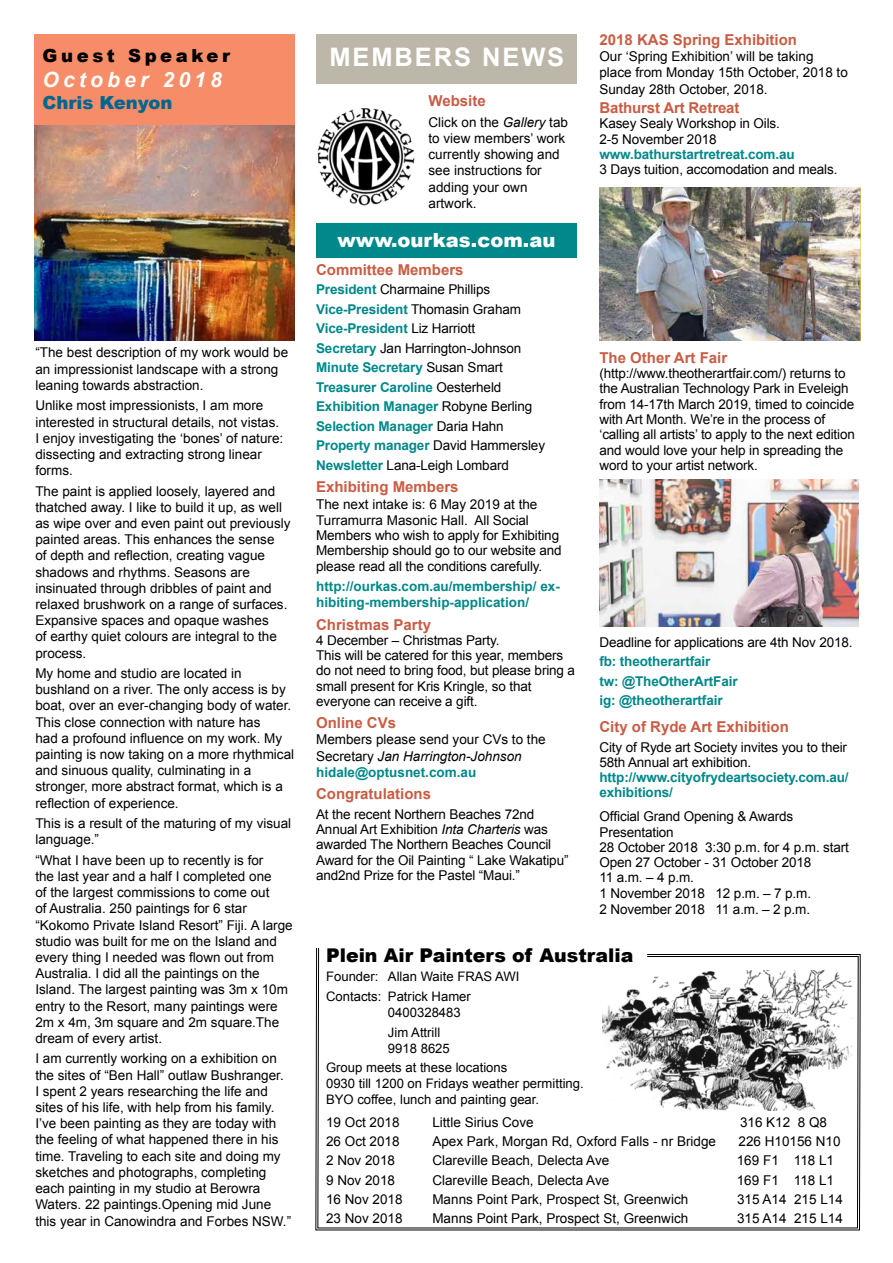
<style>
.page{position:relative;width:893px;height:1263px;background:#fff}
.page>*{position:absolute;margin:0;border:0;box-sizing:border-box;transform-origin:0 0}
.t1{font:700 25.5px "Arial";letter-spacing:.075em;color:#fff}
.t2{font:italic 700 21px "Arial";letter-spacing:.2em;color:#fff}
.t3{font:900 19.5px "Arial";color:#fff}
.t4{font:900 18.9px "Arial";color:#000}
.t5{font:900 18px "Arial";letter-spacing:.2em;color:#000}
.t6{font:900 18px "Arial";color:#006690}
.t7{font:700 15px "Arial";color:#c85d44}
.t8{font:13.5px/16.2px "Arial";color:#000}
.t9{font:700 13.5px/19.5px "Arial";letter-spacing:-.01em;color:#00888a}
.t10{font:13.05px/19.8px "Arial";color:#000}
.s1{font-style:italic}
.s2{font-weight:700;color:#00888a}
</style>
<div class="page">
<div style="left:34px;top:34px;width:261px;height:91px;background:#f68d68"></div>
<svg style="left:315px;top:211px;width:546px;height:1020px"></svg>
<div style="left:316px;top:34px;width:261px;height:50px;background:#bcb7a9"></div>
<img style="left:317px;top:108px;width:98px;height:98px">
<div style="left:316px;top:223px;width:261px;height:34px;background:#00888a"></div>
<img style="left:34px;top:125px;width:261px;height:215px">
<img style="left:599px;top:187px;width:261px;height:153px">
<img style="left:599px;top:480px;width:260px;height:146px">
<h3 class="t5" style="left:43px;top:42px;width:189px">Guest Speaker</h3>
<h2 class="t2" style="left:43px;top:66px;width:181px">October 2018</h2>
<h3 class="t6" style="left:43px;top:89px;width:132px">Chris Kenyon</h3>
<p class="t8" style="left:35px;top:345px;width:254px">“The best description of my work would be an impressionist landscape with a strong leaning towards abstraction.</p>
<p class="t8" style="left:35px;top:398px;width:249px">Unlike most impressionists, I am more interested in structural details, not vistas.<br>I enjoy investigating the ‘bones’ of nature: dissecting and extracting strong linear forms.</p>
<p class="t8" style="left:35px;top:483px;width:257px">The paint is applied loosely, layered and thatched away. I like to build it up, as well as wipe over and even paint out previously painted areas. This enhances the sense<br>of depth and reflection, creating vague shadows and rhythms. Seasons are insinuated through dribbles of paint and relaxed brushwork on a range of surfaces.<br>Expansive spaces and opaque washes<br>of earthy quiet colours are integral to the process.</p>
<p class="t8" style="left:35px;top:665px;width:260px">My home and studio are located in bushland on a river. The only access is by boat, over an ever-changing body of water.<br>This close connection with nature has<br>had a profound influence on my work. My painting is now taking on a more rhythmical and sinuous quality, culminating in a stronger, more abstract format, which is a reflection of experience.</p>
<p class="t8" style="left:35px;top:815px;width:257px">This is a result of the maturing of my visual language.”</p>
<p class="t8" style="left:35px;top:852px;width:259px">“What I have been up to recently is for<br>the last year and a half I completed one<br>of the largest commissions to come out<br>of Australia. 250 paintings for 6 star “Kokomo Private Island Resort” Fiji. A large studio was built for me on the Island and every thing I needed was flown out from Australia. I did all the paintings on the Island. The largest painting was 3m x 10m entry to the Resort, many paintings were 2m x 4m, 3m square and 2m square.The dream of every artist.</p>
<p class="t8" style="left:35px;top:1051px;width:257px">I am currently working on a exhibition on the sites of “Ben Hall” outlaw Bushranger.<br>I spent 2 years researching the life and sites of his life, with help from his family.<br>I’ve been painting as they are today with the feeling of what happened there in his time. Traveling to each site and doing my sketches and photographs, completing each painting in my studio at Berowra Waters. 22 paintings.Opening mid June this year in Canowindra and Forbes NSW.”</p>
<h1 class="t1" style="left:329px;top:40px;width:236px">MEMBERS NEWS</h1>
<p class="t7" style="left:428px;top:91px;width:59px">Website</p>
<p class="t8" style="left:428px;top:114px;width:141px">Click on the <span class="s1">Gallery</span> tab to view members’ work currently showing and see instructions for adding your own artwork.</p>
<h3 class="t3" style="left:338px;top:226px;width:219px">www.ourkas.com.au</h3>
<p class="t7" style="left:316px;top:259px;width:149px">Committee Members</p>
<p class="t8" style="left:316px;top:280px;width:230px;line-height:19.5px"><span class="s2">President</span> Charmaine Phillips<br><span class="s2">Vice-President</span> Thomasin Graham<br><span class="s2">Vice-President</span> Liz Harriott<br><span class="s2">Secretary</span> Jan Harrington-Johnson<br><span class="s2">Minute Secretary</span> Susan Smart<br><span class="s2">Treasurer Caroline</span> Oesterheld<br><span class="s2">Exhibition Manager</span> Robyne Berling<br><span class="s2">Selection Manager</span> Daria Hahn<br><span class="s2">Property manager</span> David Hammersley<br><span class="s2">Newsletter</span> Lana-Leigh Lombard</p>
<p class="t7" style="left:316px;top:477px;width:144px">Exhibiting Members</p>
<p class="t8" style="left:316px;top:496px;width:247px;line-height:15.5px">The next intake is: 6 May 2019 at the Turramurra Masonic Hall. All Social Members who wish to apply for Exhibiting Membership should go to our website and please read all the conditions carefully.</p>
<p class="t9" style="left:316px;top:579px;width:245px;line-height:16.2px">http://ourkas.com.au/membership/ ex&shy;hibiting-membership-application/</p>
<p class="t7" style="left:316px;top:614px;width:117px">Christmas Party</p>
<p class="t8" style="left:316px;top:632px;width:260px;line-height:15.3px">4 December – Christmas Party.<br>This will be catered for this year, members do not need to bring food, but please bring a small present for Kris Kringle, so that everyone can receive a gift.</p>
<p class="t7" style="left:316px;top:713px;width:82px">Online CVs</p>
<p class="t8" style="left:316px;top:732px;width:231px">Members please send your CVs to the<br>Secretary <span class="s1">Jan Harrington-Johnson </span><span class="s2">hidale@optusnet.com.au</span></p>
<p class="t7" style="left:316px;top:784px;width:117px">Congratulations</p>
<p class="t8" style="left:316px;top:806px;width:254px;line-height:15.3px">At the recent Northern Beaches 72nd Annual Art Exhibition <span class="s1">Inta Charteris</span> was awarded The Northern Beaches Council Award for the Oil Painting “ Lake Wakatipu” and2nd Prize for the Pastel “Maui.”</p>
<p class="t7" style="left:599px;top:30px;width:199px">2018 KAS Spring Exhibition</p>
<p class="t8" style="left:599px;top:48px;width:250px">Our ‘Spring Exhibition’ will be taking place from Monday 15th October, 2018 to<br>Sunday 28th October, 2018.</p>
<p class="t7" style="left:599px;top:98px;width:141px">Bathurst Art Retreat</p>
<p class="t8" style="left:599px;top:116px;width:182px;line-height:15.3px">Kasey Sealy Workshop in Oils.<br>2-5 November 2018</p>
<p class="t9" style="left:599px;top:145px;width:197px">www.bathurstartretreat.com.au</p>
<p class="t8" style="left:599px;top:162px;width:239px">3 Days tuition, accomodation and meals.</p>
<p class="t7" style="left:599px;top:348px;width:129px">The Other Art Fair</p>
<p class="t8" style="left:599px;top:366px;width:257px;line-height:15.3px">(http://www.theotherartfair.com/) returns to the Australian Technology Park in Eveleigh from 14-17th March 2019, timed to coincide with Art Month. We’re in the process of ‘calling all artists’ to apply to the next edition and would love your help in spreading the word to your artist network.</p>
<p class="t8" style="left:599px;top:634px;width:255px">Deadline for applications are 4th Nov 2018.</p>
<p class="t9" style="left:599px;top:652px;width:140px">fb: theotherartfair<br>tw: @TheOtherArtFair ig: @theotherartfair</p>
<p class="t7" style="left:599px;top:717px;width:191px">City of Ryde Art Exhibition</p>
<p class="t8" style="left:599px;top:739px;width:249px;line-height:15.3px">City of Ryde art Society invites you to their<br>58th Annual art exhibition.</p>
<p class="t9" style="left:599px;top:770px;width:251px;line-height:15.3px">http://www.cityofrydeartsociety.com.au/ exhibitions/</p>
<p class="t8" style="left:599px;top:809px;width:251px;line-height:15.5px">Official Grand Opening &amp; Awards<br>Presentation<br>28 October 2018 3:30 p.m. for 4 p.m. start<br>Open 27 October - 31 October 2018<br>11 a.m. – 4 p.m.<br>1 November 2018 12 p.m. – 7 p.m.<br>2 November 2018 11 a.m. – 2 p.m.</p>
<h3 class="t4" style="left:326px;top:941px;width:309px">Plein Air Painters of Australia</h3>
<p class="t10" style="left:326px;top:967px;width:195px">Founder: Allan Waite FRAS AWI<br>Contacts: Patrick Hamer</p>
<p class="t10" style="left:388px;top:1003px;width:74px">0400328483<br>Jim Attrill</p>
<p class="t10" style="left:326px;top:1038px;width:183px;text-align:center">9918 8625<br>Group meets at these locations</p>
<p class="t10" style="left:326px;top:1076px;width:259px;line-height:15.8px">0930 till 1200 on Fridays weather permitting.<br>BYO coffee, lunch and painting gear.</p>
<p class="t8" style="left:326px;top:1114px;width:75px">19 Oct 2018</p>
<p class="t8" style="left:432px;top:1114px;width:103px">Little Sirius Cove</p>
<p class="t8" style="left:740px;top:1114px;width:89px">316 K12 8 Q8</p>
<p class="t8" style="left:326px;top:1133px;width:75px">26 Oct 2018</p>
<p class="t8" style="left:432px;top:1133px;width:285px">Apex Park, Morgan Rd, Oxford Falls - nr Bridge</p>
<p class="t8" style="left:738px;top:1133px;width:104px">226 H10156 N10</p>
<p class="t8" style="left:326px;top:1153px;width:71px">2 Nov 2018</p>
<p class="t8" style="left:432px;top:1153px;width:178px">Clareville Beach, Delecta Ave</p>
<p class="t8" style="left:737px;top:1153px;width:99px">169 F1 118 L1</p>
<p class="t8" style="left:326px;top:1172px;width:71px">9 Nov 2018</p>
<p class="t8" style="left:432px;top:1172px;width:178px">Clareville Beach, Delecta Ave</p>
<p class="t8" style="left:737px;top:1172px;width:99px">169 F1 118 L1</p>
<p class="t8" style="left:326px;top:1191px;width:78px">16 Nov 2018</p>
<p class="t8" style="left:432px;top:1191px;width:257px">Manns Point Park, Prospect St, Greenwich</p>
<p class="t8" style="left:737px;top:1191px;width:107px">315 A14 215 L14</p>
<p class="t8" style="left:326px;top:1210px;width:78px">23 Nov 2018</p>
<p class="t8" style="left:432px;top:1210px;width:257px">Manns Point Park, Prospect St, Greenwich</p>
<p class="t8" style="left:737px;top:1210px;width:107px">315 A14 215 L14</p>
</div>
